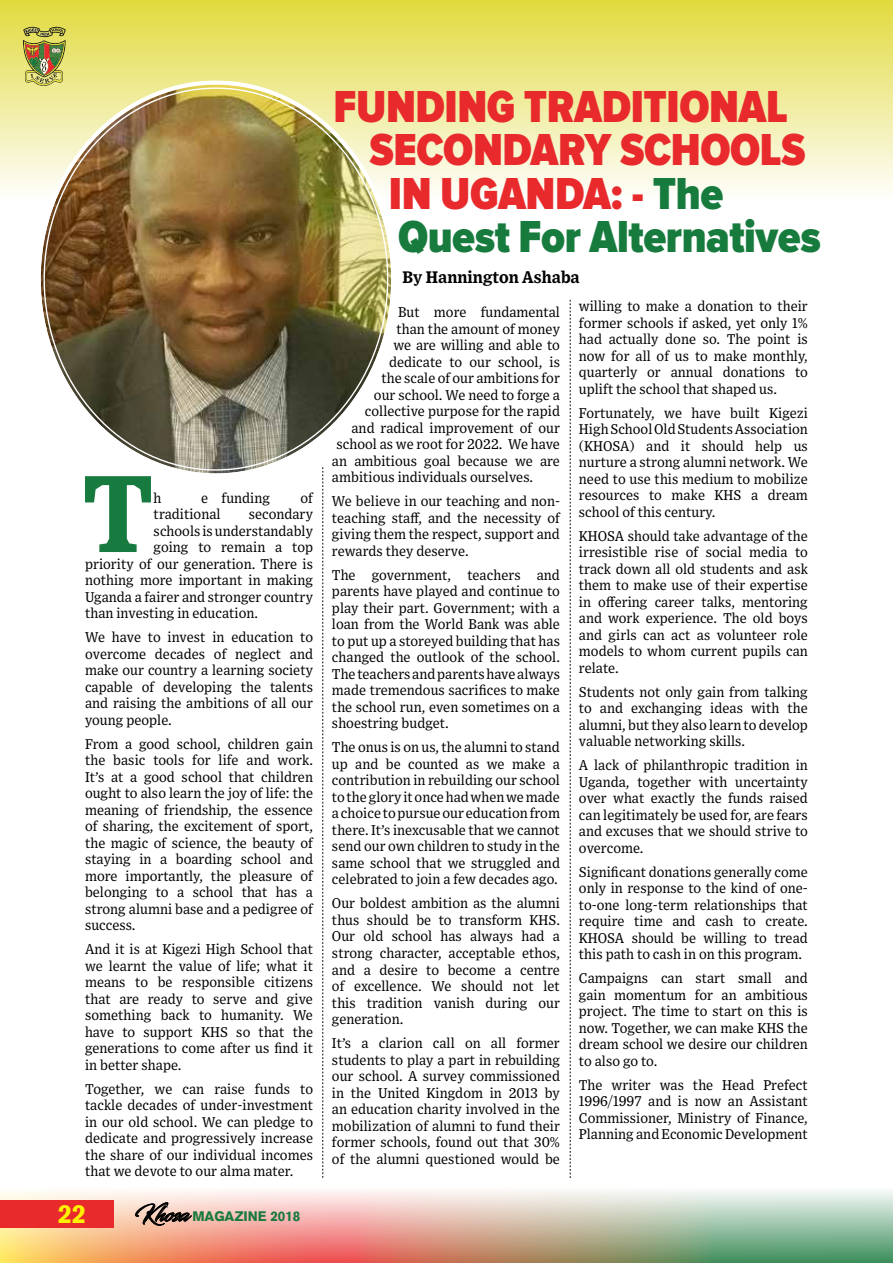
<style>
.page{position:relative;width:893px;height:1263px;background:#fff}
.page>*{position:absolute;margin:0;border:0;box-sizing:border-box;transform-origin:0 0}
.t1{font:700 107.7px "Exchange Text";color:#177a3e}
.t2{font:900 46.5px "Proxima Nova Cond";letter-spacing:-.01em;color:#e92a2c}
.t3{font:900 46.5px "Proxima Nova Cond";letter-spacing:-.01em;color:#187b3e}
.t4{font:900 25.5px "Akzidenz Grotesk";color:#fff200}
.t5{font:700 16.5px "Exchange Text";color:#000}
.t6{font:13.95px/16.5px "Exchange Text";color:#000;text-align:justify}
.t7{font:900 13.5px "Akzidenz Grotesk";color:#177a3e}
.s1{font-family:"Blacksword";font-weight:400;font-size:21px;color:#000}
.s2{color:#187b3e}
</style>
<div class="page">
<div style="left:0;top:0;width:893px;height:200px;background:linear-gradient(to bottom,#e1da3e,#fefefb)"></div>
<img style="left:0;top:1143px;width:893px;height:120px">
<img style="left:41px;top:85px;width:350px;height:388px">
<svg style="left:323px;top:467px;width:1px;height:711px"></svg>
<svg style="left:570px;top:300px;width:1px;height:878px"></svg>
<div style="left:0;top:1200px;width:114px;height:28px;background:#e92a2c"></div>
<svg style="left:135px;top:1202px;width:57px;height:32px;background:#bf9a8a"></svg>
<svg style="left:23px;top:26px;width:43px;height:60px;background:#a99f54"></svg>
<h1 class="t1" style="left:82px;top:429px;width:73px">T</h1>
<p class="t6" style="left:154px;top:488px;width:9px">h</p>
<p class="t6" style="left:201px;top:488px;width:71px">e funding</p>
<p class="t6" style="left:301px;top:488px;width:14px">of</p>
<p class="t6" style="left:154px;top:505px;width:69px">traditional</p>
<p class="t6" style="left:249px;top:505px;width:66px">secondary</p>
<p class="t6" style="left:154px;top:521px;width:161px">schools is understandably</p>
<p class="t6" style="left:154px;top:538px;width:161px">going to remain a top</p>
<p class="t6" style="left:85px;top:554px;width:229px">priority of our generation. There is</p>
<p class="t6" style="left:85px;top:571px;width:229px">nothing more important in making</p>
<p class="t6" style="left:85px;top:587px;width:229px">Uganda a fairer and stronger country</p>
<p class="t6" style="left:85px;top:604px;width:175px">than investing in education.</p>
<p class="t6" style="left:85px;top:628px;width:230px">We have to invest in education to overcome decades of neglect and make our country a learning society capable of developing the talents and raising the ambitions of all our young people.</p>
<p class="t6" style="left:85px;top:734px;width:230px">From a good school, children gain the basic tools for life and work.<br>It’s at a good school that children ought to also learn the joy of life: the meaning of friendship, the essence of sharing, the excitement of sport, the magic of science, the beauty of staying in a boarding school and more importantly, the pleasure of belonging to a school that has a strong alumni base and a pedigree of success.</p>
<p class="t6" style="left:85px;top:940px;width:230px">And it is at Kigezi High School that we learnt the value of life; what it means to be responsible citizens that are ready to serve and give something back to humanity. We have to support KHS so that the generations to come after us find it in better shape.</p>
<p class="t6" style="left:85px;top:1079px;width:230px">Together, we can raise funds to tackle decades of under-investment in our old school. We can pledge to dedicate and progressively increase the share of our individual incomes that we devote to our alma mater.</p>
<h3 class="t4" style="left:58px;top:1197px;width:30px">22</h3>
<p class="t7" style="left:135px;top:1207px;width:167px"><span class="s1">Khosa</span> MAGAZINE 2018</p>
<p class="t7" style="left:196px;top:1207px;width:110px">MAGAZINE 2018</p>
<h2 class="t2" style="left:333px;top:85px;width:456px">FUNDING TRADITIONAL</h2>
<h2 class="t2" style="left:369px;top:129px;width:438px">SECONDARY SCHOOLS</h2>
<h2 class="t2" style="left:389px;top:172px;width:336px">IN UGANDA: - <span class="s2">The</span></h2>
<h2 class="t3" style="left:398px;top:215px;width:424px">Quest For Alternatives</h2>
<p class="t5" style="left:402px;top:264px;width:179px">By Hannington Ashaba</p>
<p class="t6" style="left:398px;top:303px;width:164px">But more fundamental</p>
<p class="t6" style="left:396px;top:320px;width:165px">than the amount of money</p>
<p class="t6" style="left:393px;top:336px;width:168px">we are willing and able to</p>
<p class="t6" style="left:389px;top:353px;width:173px">dedicate to our school, is</p>
<p class="t6" style="left:381px;top:369px;width:180px">the scale of our ambitions for</p>
<p class="t6" style="left:374px;top:386px;width:188px">our school. We need to forge a</p>
<p class="t6" style="left:365px;top:402px;width:197px">collective purpose for the rapid</p>
<p class="t6" style="left:351px;top:419px;width:210px">and radical improvement of our</p>
<p class="t6" style="left:336px;top:435px;width:225px">school as we root for 2022. We have</p>
<p class="t6" style="left:332px;top:452px;width:230px">an ambitious goal because we are</p>
<p class="t6" style="left:332px;top:468px;width:203px">ambitious individuals ourselves.</p>
<p class="t6" style="left:332px;top:492px;width:230px">We believe in our teaching and non&shy;teaching staff, and the necessity of giving them the respect, support and rewards they deserve.</p>
<p class="t6" style="left:332px;top:566px;width:230px">The government, teachers and parents have played and continue to play their part. Government; with a loan from the World Bank was able to put up a storeyed building that has changed the outlook of the school.<br>The teachers and parents have always made tremendous sacrifices to make the school run, even sometimes on a shoestring budget.</p>
<p class="t6" style="left:332px;top:738px;width:230px">The onus is on us, the alumni to stand up and be counted as we make a contribution in rebuilding our school to the glory it once had when we made a choice to pursue our education from there. It’s inexcusable that we cannot send our own children to study in the same school that we struggled and celebrated to join a few decades ago.</p>
<p class="t6" style="left:332px;top:894px;width:230px">Our boldest ambition as the alumni thus should be to transform KHS.<br>Our old school has always had a strong character, acceptable ethos, and a desire to become a centre of excellence. We should not let this tradition vanish during our generation.</p>
<p class="t6" style="left:332px;top:1034px;width:230px">It’s a clarion call on all former students to play a part in rebuilding our school. A survey commissioned in the United Kingdom in 2013 by an education charity involved in the mobilization of alumni to fund their former schools, found out that 30% of the alumni questioned would be</p>
<p class="t6" style="left:579px;top:297px;width:230px">willing to make a donation to their former schools if asked, yet only 1% had actually done so. The point is now for all of us to make monthly, quarterly or annual donations to uplift the school that shaped us.</p>
<p class="t6" style="left:579px;top:403px;width:230px">Fortunately, we have built Kigezi High School Old Students Association (KHOSA) and it should help us nurture a strong alumni network. We need to use this medium to mobilize resources to make KHS a dream school of this century.</p>
<p class="t6" style="left:579px;top:526px;width:230px">KHOSA should take advantage of the irresistible rise of social media to track down all old students and ask them to make use of their expertise in offering career talks, mentoring and work experience. The old boys and girls can act as volunteer role models to whom current pupils can relate.</p>
<p class="t6" style="left:579px;top:682px;width:230px">Students not only gain from talking to and exchanging ideas with the alumni, but they also learn to develop valuable networking skills.</p>
<p class="t6" style="left:579px;top:756px;width:230px">A lack of philanthropic tradition in Uganda, together with uncertainty over what exactly the funds raised can legitimately be used for, are fears and excuses that we should strive to overcome.</p>
<p class="t6" style="left:579px;top:862px;width:230px">Significant donations generally come only in response to the kind of one&shy;to-one long-term relationships that require time and cash to create.<br>KHOSA should be willing to tread this path to cash in on this program.</p>
<p class="t6" style="left:579px;top:969px;width:230px">Campaigns can start small and gain momentum for an ambitious project. The time to start on this is now. Together, we can make KHS the dream school we desire our children to also go to.</p>
<p class="t6" style="left:579px;top:1075px;width:230px">The writer was the Head Prefect 1996/1997 and is now an Assistant Commissioner, Ministry of Finance, Planning and Economic Development</p>
</div>
